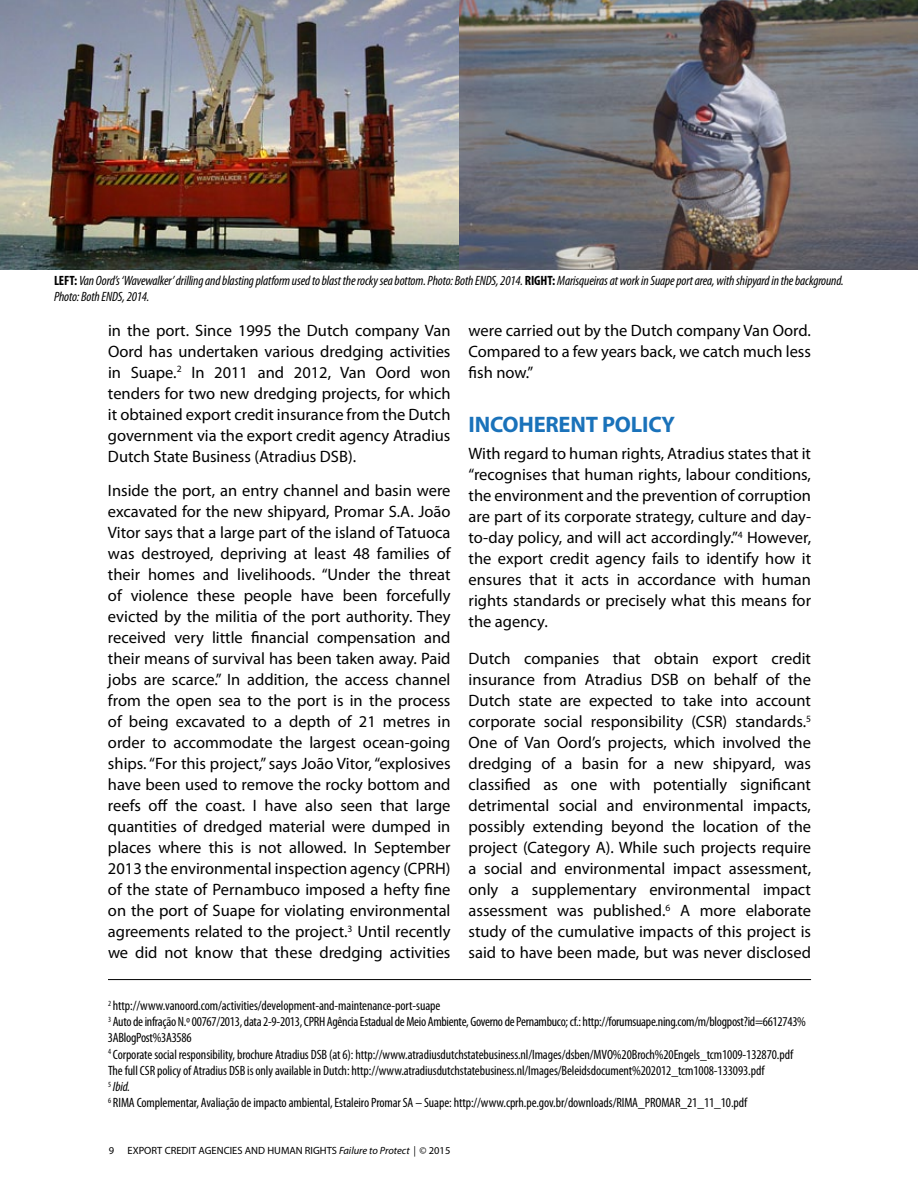
<style>
.page{position:relative;width:918px;height:1188px;background:#fff}
.page>*{position:absolute;margin:0;border:0;box-sizing:border-box;transform-origin:0 0}
.t1{font:700 22.5px "Myriad Pro";letter-spacing:-.01em;color:#1a72ba}
.t2{font:16.5px/21px "Myriad Pro";color:#000;text-align:justify}
.t3{font:condensed 13.5px/16.2px "Myriad Pro";letter-spacing:-.005em;color:#000}
.t4{font:italic condensed 13.5px/16.2px "Myriad Pro";letter-spacing:-.01em;color:#000}
.t5{font:10.5px "Myriad Pro";color:#000}
.s1{font-weight:700;font-style:normal}
.s2{font-style:italic}
</style>
<div class="page">
<img style="left:0;top:0;width:459px;height:269px">
<img style="left:459px;top:0;width:459px;height:269px">
<hr style="left:108px;top:979px;width:703px;height:1px;background:#000">
<p class="t4" style="left:54px;top:272px;width:791px"><span class="s1">LEFT:</span> Van Oord’s ‘Wavewalker’ drilling and blasting platform used to blast the rocky sea bottom. Photo: Both ENDS, 2014. <span class="s1">RIGHT:</span> Marisqueiras at work in Suape port area, with shipyard in the background.<br>Photo: Both ENDS, 2014.</p>
<p class="t2" style="left:108px;top:319px;width:344px">in the port. Since 1995 the Dutch company Van Oord has undertaken various dredging activities in Suape.<sup>2</sup> In 2011 and 2012, Van Oord won tenders for two new dredging projects, for which it obtained export credit insurance from the Dutch government via the export credit agency Atradius Dutch State Business (Atradius DSB).</p>
<p class="t2" style="left:108px;top:480px;width:344px">Inside the port, an entry channel and basin were excavated for the new shipyard, Promar S.A. João Vitor says that a large part of the island of Tatuoca was destroyed, depriving at least 48 families of their homes and livelihoods. “Under the threat of violence these people have been forcefully evicted by the militia of the port authority. They received very little financial compensation and their means of survival has been taken away. Paid jobs are scarce.” In addition, the access channel from the open sea to the port is in the process of being excavated to a depth of 21 metres in order to accommodate the largest ocean-going ships. “For this project,” says João Vitor, “explosives have been used to remove the rocky bottom and reefs off the coast. I have also seen that large quantities of dredged material were dumped in places where this is not allowed. In September 2013 the environmental inspection agency (CPRH) of the state of Pernambuco imposed a hefty fine on the port of Suape for violating environmental agreements related to the project.<sup>3</sup> Until recently we did not know that these dredging activities</p>
<p class="t2" style="left:469px;top:319px;width:344px">were carried out by the Dutch company Van Oord.<br>Compared to a few years back, we catch much less fish now.”</p>
<h1 class="t1" style="left:469px;top:409px;width:208px">INCOHERENT POLICY</h1>
<p class="t2" style="left:469px;top:443px;width:344px">With regard to human rights, Atradius states that it “recognises that human rights, labour conditions, the environment and the prevention of corruption are part of its corporate strategy, culture and day&shy;to-day policy, and will act accordingly.”<sup>4</sup> However, the export credit agency fails to identify how it ensures that it acts in accordance with human rights standards or precisely what this means for the agency.</p>
<p class="t2" style="left:469px;top:648px;width:344px">Dutch companies that obtain export credit insurance from Atradius DSB on behalf of the Dutch state are expected to take into account corporate social responsibility (CSR) standards.<sup>5<br></sup>One of Van Oord’s projects, which involved the dredging of a basin for a new shipyard, was classified as one with potentially significant detrimental social and environmental impacts, possibly extending beyond the location of the project (Category A). While such projects require a social and environmental impact assessment, only a supplementary environmental impact assessment was published.<sup>6</sup> A more elaborate study of the cumulative impacts of this project is said to have been made, but was never disclosed</p>
<p class="t3" style="left:108px;top:997px;width:699px"><sup>2</sup> http://www.vanoord.com/activities/development-and-maintenance-port-suape<br><sup>3</sup> Auto de infração N.º 00767/2013, data 2-9-2013, CPRH Agência Estadual de Meio Ambiente, Governo de Pernambuco; cf.: http://forumsuape.ning.com/m/blogpost?id=6612743% 3ABlogPost%3A3586<br><sup>4</sup> Corporate social responsibility, brochure Atradius DSB (at 6): http://www.atradiusdutchstatebusiness.nl/Images/dsben/MVO%20Broch%20Engels_tcm1009-132870.pdf The full CSR policy of Atradius DSB is only available in Dutch: http://www.atradiusdutchstatebusiness.nl/Images/Beleidsdocument%202012_tcm1008-133093.pdf<br><sup>5</sup> <span class="s2">Ibid.<br></span><sup>6</sup> RIMA Complementar, Avaliação de impacto ambiental, Estaleiro Promar SA – Suape: http://www.cprh.pe.gov.br/downloads/RIMA_PROMAR_21_11_10.pdf</p>
<p class="t5" style="left:109px;top:1144px;width:7px">9</p>
<p class="t5" style="left:128px;top:1144px;width:324px">EXPORT CREDIT AGENCIES AND HUMAN RIGHTS <span class="s2">Failure to Protect |</span> © 2015</p>
</div>
